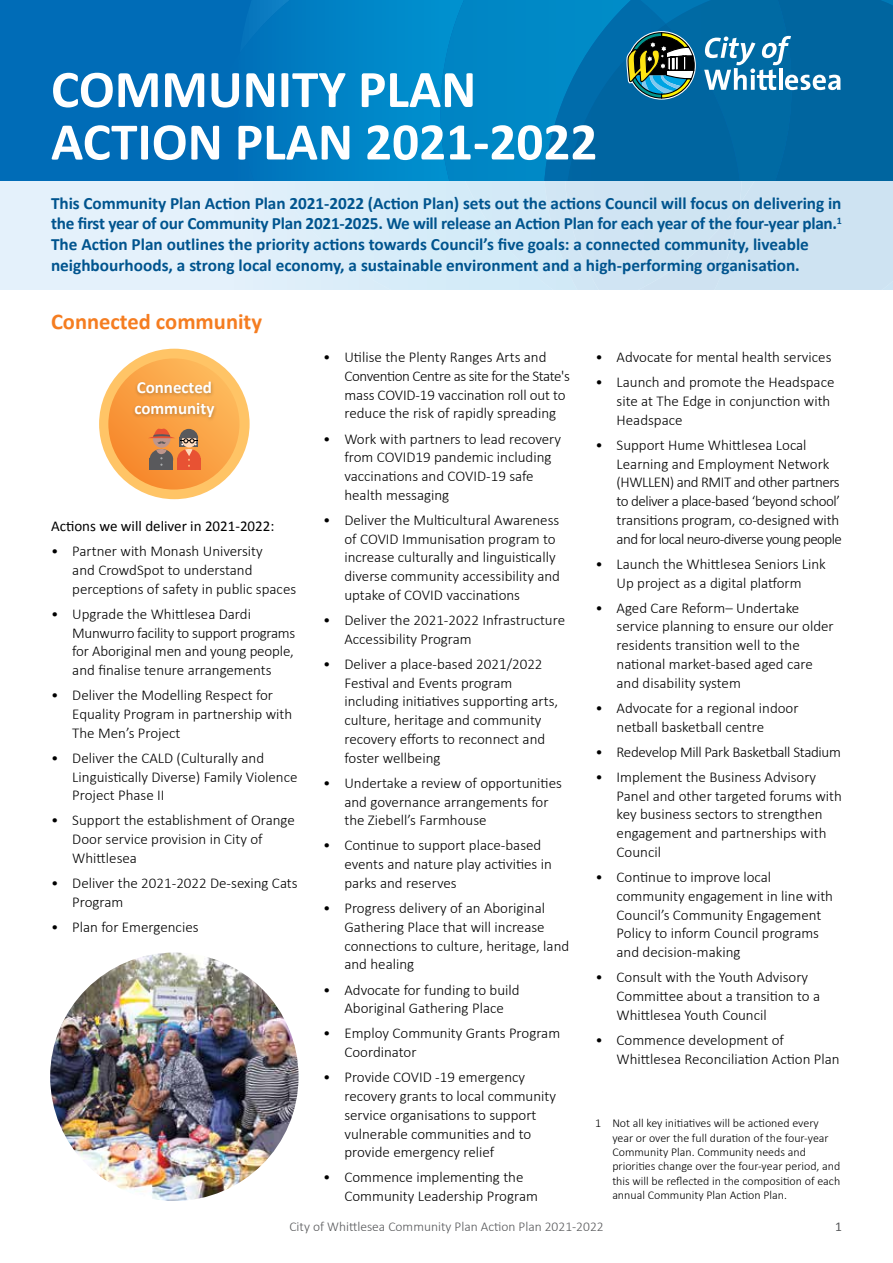
<style>
.page{position:relative;width:893px;height:1263px;background:#fff}
.page>*{position:absolute;margin:0;border:0;box-sizing:border-box;transform-origin:0 0}
.t1{font:700 53.25px/52.5px "Calibri";color:#fff}
.t2{font:700 22.5px "Calibri";color:#f57d21}
.t3{font:700 17.25px/20.7px "Calibri";letter-spacing:-.005em;color:#00548e}
.t4{font:700 16.95px/20.2px "Calibri";color:#fff}
.t5{font:300 15px/18.8px "Calibri";color:#000}
.t6{font:300 15px/18.8px "Calibri";letter-spacing:-.03em;color:#000}
.t7{font:300 15px "Calibri";letter-spacing:-.02em;color:#000}
.t8{font:15px "Calibri";color:#000}
.t9{font:300 13.5px "Calibri";color:#58595b}
.t10{font:13.5px "Calibri";color:#58595b}
.t11{font:300 12px/14.4px "Calibri";color:#000}
</style>
<div class="page">
<div style="left:0;top:181px;width:893px;height:109px;background:#e4f1fb"></div>
<svg style="left:95px;top:344px;width:159px;height:159px;fill:#ffc466"></svg>
<div style="left:91px;top:340px;width:167px;height:167px;border:8px solid #fff;border-radius:50%"></div>
<svg style="left:108px;top:358px;width:131px;height:131px;background:#f99f42"></svg>
<svg style="left:148px;top:427px;width:53px;height:43px;background:#c0784f"></svg>
<div style="left:131px;top:380px;width:87px;height:42px;background:#000;opacity:.25"></div>
<div style="left:0;top:0;width:893px;height:181px;background:#006cb7"></div>
<svg style="left:253px;top:0;width:640px;height:290px"></svg>
<img style="left:50px;top:952px;width:249px;height:249px;border-radius:124px">
<h1 class="t1" style="left:51px;top:63px;width:548px">COMMUNITY PLAN<br>ACTION PLAN 2021-2022</h1>
<p class="t3" style="left:51px;top:192px;width:792px">This Community Plan Action Plan 2021-2022 (Action Plan) sets out the actions Council will focus on delivering in the first year of our Community Plan 2021-2025. We will release an Action Plan for each year of the four-year plan.<sup>1<br></sup>The Action Plan outlines the priority actions towards Council’s five goals: a connected community, liveable neighbourhoods, a strong local economy, a sustainable environment and a high-performing organisation.</p>
<h2 class="t2" style="left:51px;top:307px;width:213px">Connected community</h2>
<p class="t5" style="left:595px;top:347px;width:238px">• Advocate for mental health services</p>
<p class="t5" style="left:617px;top:372px;width:219px;text-indent:-21px">• Launch and promote the Headspace site at The Edge in conjunction with<br>Headspace</p>
<p class="t6" style="left:617px;top:435px;width:227px;text-indent:-21px">• Support Hume Whittlesea Local Learning and Employment Network (HWLLEN) and RMIT and other partners to deliver a place-based ‘beyond school’ transitions program, co‑designed with and for local neuro-diverse young people</p>
<p class="t5" style="left:595px;top:554px;width:232px;text-align:center">• Launch the Whittlesea Seniors Link<br>Up project as a digital platform</p>
<p class="t5" style="left:617px;top:598px;width:219px;text-indent:-21px">• Aged Care Reform– Undertake service planning to ensure our older residents transition well to the national market-based aged care and disability system</p>
<p class="t5" style="left:617px;top:698px;width:184px;text-indent:-21px">• Advocate for a regional indoor netball basketball centre</p>
<p class="t7" style="left:595px;top:742px;width:247px">• Redevelop Mill Park Basketball Stadium</p>
<p class="t5" style="left:617px;top:767px;width:227px;text-indent:-21px">• Implement the Business Advisory<br>Panel and other targeted forums with key business sectors to strengthen engagement and partnerships with<br>Council</p>
<p class="t5" style="left:617px;top:867px;width:218px;text-indent:-21px">• Continue to improve local community engagement in line with<br>Council’s Community Engagement<br>Policy to inform Council programs and decision-making</p>
<p class="t5" style="left:617px;top:967px;width:205px;text-indent:-21px">• Consult with the Youth Advisory<br>Committee about a transition to a<br>Whittlesea Youth Council</p>
<p class="t5" style="left:617px;top:1030px;width:225px;text-indent:-21px">• Commence development of<br>Whittlesea Reconciliation Action Plan</p>
<p class="t5" style="left:344px;top:347px;width:227px;text-indent:-21px">• Utilise the Plenty Ranges Arts and Convention Centre as site for the State's mass COVID-19 vaccination roll out to reduce the risk of rapidly spreading</p>
<p class="t5" style="left:344px;top:428px;width:218px;text-indent:-21px">• Work with partners to lead recovery from COVID19 pandemic including vaccinations and COVID-19 safe health messaging</p>
<p class="t5" style="left:344px;top:510px;width:217px;text-indent:-21px">• Deliver the Multicultural Awareness of COVID Immunisation program to increase culturally and linguistically diverse community accessibility and uptake of COVID vaccinations</p>
<p class="t5" style="left:344px;top:610px;width:222px;text-indent:-21px">• Deliver the 2021-2022 Infrastructure<br>Accessibility Program</p>
<p class="t5" style="left:344px;top:654px;width:215px;text-indent:-21px">• Deliver a place-based 2021/2022<br>Festival and Events program including initiatives supporting arts, culture, heritage and community recovery efforts to reconnect and foster wellbeing</p>
<p class="t5" style="left:344px;top:773px;width:219px;text-indent:-21px">• Undertake a review of opportunities and governance arrangements for the Ziebell’s Farmhouse</p>
<p class="t5" style="left:344px;top:835px;width:209px;text-indent:-21px">• Continue to support place-based events and nature play activities in parks and reserves</p>
<p class="t5" style="left:344px;top:898px;width:226px;text-indent:-21px">• Progress delivery of an Aboriginal<br>Gathering Place that will increase connections to culture, heritage, land and healing</p>
<p class="t5" style="left:323px;top:979px;width:198px;text-align:center">• Advocate for funding to build<br>Aboriginal Gathering Place</p>
<p class="t5" style="left:344px;top:1023px;width:217px;text-indent:-21px">• Employ Community Grants Program<br>Coordinator</p>
<p class="t5" style="left:344px;top:1067px;width:213px;text-indent:-21px">• Provide COVID -19 emergency recovery grants to local community service organisations to support vulnerable communities and to provide emergency relief</p>
<p class="t5" style="left:344px;top:1167px;width:195px;text-indent:-21px">• Commence implementing the<br>Community Leadership Program</p>
<p class="t9" style="left:289px;top:1218px;width:316px">City of Whittlesea Community Plan Action Plan 2021-2022</p>
<p class="t10" style="left:835px;top:1217px;width:8px">1</p>
<p class="t4" style="left:134px;top:378px;width:82px">Connected community</p>
<p class="t8" style="left:51px;top:516px;width:225px">Actions we will deliver in 2021-2022:</p>
<p class="t5" style="left:72px;top:541px;width:225px;text-indent:-21px">• Partner with Monash University<br>and CrowdSpot to understand perceptions of safety in public spaces</p>
<p class="t5" style="left:72px;top:604px;width:225px;text-indent:-21px">• Upgrade the Whittlesea Dardi Munwurro facility to support programs for Aboriginal men and young people, and finalise tenure arrangements</p>
<p class="t5" style="left:72px;top:685px;width:222px;text-indent:-21px">• Deliver the Modelling Respect for<br>Equality Program in partnership with<br>The Men’s Project</p>
<p class="t5" style="left:72px;top:748px;width:227px;text-indent:-21px">• Deliver the CALD (Culturally and<br>Linguistically Diverse) Family Violence<br>Project Phase II</p>
<p class="t5" style="left:72px;top:810px;width:224px;text-indent:-21px">• Support the establishment of Orange<br>Door service provision in City of<br>Whittlesea</p>
<p class="t5" style="left:72px;top:873px;width:227px;text-indent:-21px">• Deliver the 2021-2022 De-sexing Cats<br>Program</p>
<p class="t5" style="left:51px;top:917px;width:149px">• Plan for Emergencies</p>
<p class="t11" style="left:612px;top:1115px;width:230px;text-indent:-17px">1 Not all key initiatives will be actioned every year or over the full duration of the four-year Community Plan. Community needs and priorities change over the four-year period, and this will be reflected in the composition of each annual Community Plan Action Plan.</p>
</div>
